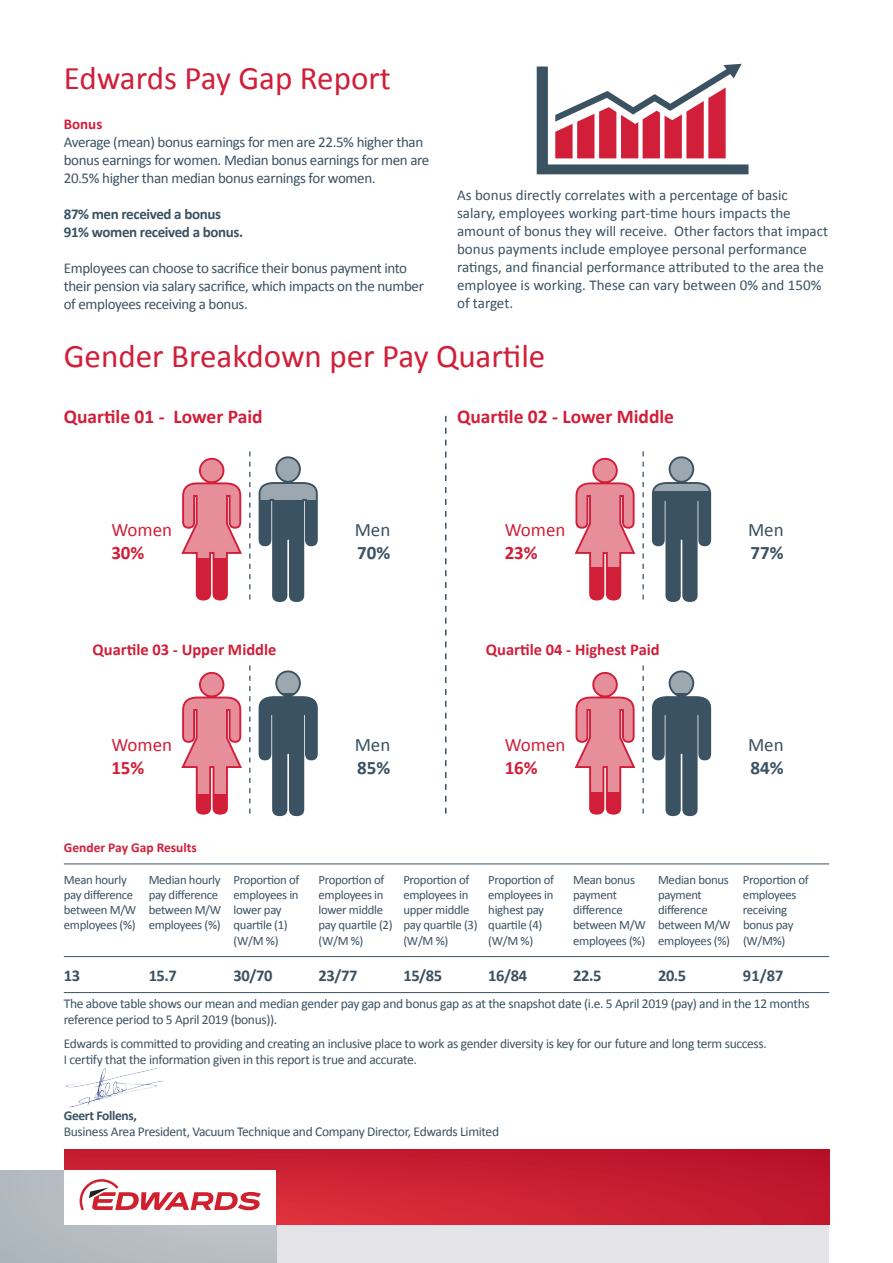
<style>
.page{position:relative;width:893px;height:1263px;background:#fff}
.page>*{position:absolute;margin:0;border:0;box-sizing:border-box;transform-origin:0 0}
.t1{font:33px "Calibri";color:#d11e39}
.t2{font:700 19.5px "Calibri";color:#d11e39}
.t3{font:19.05px "Calibri";color:#d11e39}
.t4{font:700 19.05px "Calibri";color:#d11e39}
.t5{font:19.05px "Calibri";color:#3b5262}
.t6{font:700 19.05px "Calibri";color:#3b5262}
.t7{font:700 16.5px "Calibri";color:#d11e39}
.t8{font:700 16.5px "Calibri";letter-spacing:-.025em;color:#3b5262}
.t9{font:15px/18px "Calibri";letter-spacing:-.015em;color:#3b5262}
.t10{font:700 15px/18px "Calibri";letter-spacing:-.025em;color:#3b5262}
.t11{font:700 15px "Calibri";color:#d11e39}
.t12{font:13.5px/16.2px "Calibri";letter-spacing:-.025em;color:#3b5262}
.t13{font:700 13.5px "Calibri";color:#d11e39}
.t14{font:700 13.5px "Calibri";letter-spacing:-.025em;color:#3b5262}
.t15{font:12.75px "Calibri";letter-spacing:-.025em;color:#3b5262}
</style>
<div class="page">
<div style="left:64px;top:1170px;width:765px;height:93px;background:#e4e3e7"></div>
<div style="left:0;top:1170px;width:276px;height:93px;background:#b5bcc2"></div>
<svg style="left:445px;top:416px;width:1px;height:398px"></svg>
<svg style="left:181px;top:457px;width:61px;height:144px"></svg>
<svg style="left:181px;top:672px;width:61px;height:143px"></svg>
<svg style="left:258px;top:456px;width:60px;height:146px"></svg>
<svg style="left:258px;top:670px;width:60px;height:147px"></svg>
<svg style="left:652px;top:456px;width:60px;height:146px"></svg>
<svg style="left:652px;top:670px;width:60px;height:147px"></svg>
<svg style="left:249px;top:451px;width:1px;height:148px"></svg>
<svg style="left:249px;top:665px;width:1px;height:149px"></svg>
<svg style="left:574px;top:451px;width:70px;height:150px"></svg>
<svg style="left:574px;top:665px;width:70px;height:150px"></svg>
<div style="left:64px;top:1149px;width:765px;height:75px;background:linear-gradient(to bottom,#c0182e,#d22736)"></div>
<svg style="left:537px;top:64px;width:211px;height:110px"></svg>
<hr style="left:64px;top:863px;width:765px;height:1px;background:#3b5262">
<hr style="left:64px;top:956px;width:765px;height:1px;background:#3b5262">
<hr style="left:64px;top:992px;width:765px;height:1px;background:#3b5262">
<div style="left:64px;top:1170px;width:212px;height:54px;background:#fff"></div>
<svg style="left:80px;top:1179px;width:181px;height:31px"></svg>
<img style="left:66px;top:1068px;width:98px;height:40px">
<h1 class="t1" style="left:64px;top:57px;width:329px">Edwards Pay Gap Report</h1>
<p class="t11" style="left:64px;top:115px;width:40px">Bonus</p>
<p class="t9" style="left:64px;top:133px;width:367px">Average (mean) bonus earnings for men are 22.5% higher than bonus earnings for women. Median bonus earnings for men are<br>20.5% higher than median bonus earnings for women.</p>
<p class="t10" style="left:64px;top:205px;width:181px">87% men received a bonus<br>91% women received a bonus.</p>
<p class="t9" style="left:64px;top:259px;width:362px">Employees can choose to sacrifice their bonus payment into their pension via salary sacrifice, which impacts on the number of employees receiving a bonus.</p>
<p class="t9" style="left:457px;top:187px;width:372px">As bonus directly correlates with a percentage of basic salary, employees working part-time hours impacts the amount of bonus they will receive. Other factors that impact bonus payments include employee personal performance ratings, and financial performance attributed to the area the employee is working. These can vary between 0% and 150% of target.</p>
<h1 class="t1" style="left:64px;top:335px;width:483px">Gender Breakdown per Pay Quartile</h1>
<h2 class="t2" style="left:64px;top:404px;width:200px">Quartile 01 - Lower Paid</h2>
<h2 class="t2" style="left:457px;top:404px;width:218px">Quartile 02 - Lower Middle</h2>
<p class="t3" style="left:111px;top:517px;width:62px">Women</p>
<p class="t4" style="left:111px;top:540px;width:35px">30%</p>
<p class="t5" style="left:355px;top:517px;width:37px">Men</p>
<p class="t6" style="left:357px;top:540px;width:35px">70%</p>
<p class="t3" style="left:505px;top:517px;width:62px">Women</p>
<p class="t4" style="left:505px;top:540px;width:35px">23%</p>
<p class="t5" style="left:748px;top:517px;width:37px">Men</p>
<p class="t6" style="left:751px;top:540px;width:35px">77%</p>
<p class="t7" style="left:93px;top:639px;width:185px">Quartile 03 - Upper Middle</p>
<p class="t7" style="left:486px;top:639px;width:175px">Quartile 04 - Highest Paid</p>
<p class="t3" style="left:111px;top:733px;width:62px">Women</p>
<p class="t4" style="left:111px;top:755px;width:35px">15%</p>
<p class="t5" style="left:355px;top:733px;width:37px">Men</p>
<p class="t6" style="left:357px;top:755px;width:35px">85%</p>
<p class="t3" style="left:505px;top:733px;width:62px">Women</p>
<p class="t4" style="left:505px;top:755px;width:35px">16%</p>
<p class="t5" style="left:748px;top:733px;width:37px">Men</p>
<p class="t6" style="left:751px;top:755px;width:35px">84%</p>
<p class="t13" style="left:64px;top:839px;width:135px">Gender Pay Gap Results</p>
<p class="t15" style="left:64px;top:871px;width:64px">Mean hourly</p>
<p class="t15" style="left:149px;top:871px;width:152px">Median hourly Proportion of</p>
<p class="t15" style="left:318px;top:871px;width:67px">Proportion of</p>
<p class="t15" style="left:403px;top:871px;width:67px">Proportion of</p>
<p class="t15" style="left:488px;top:871px;width:67px">Proportion of</p>
<p class="t15" style="left:573px;top:871px;width:63px">Mean bonus</p>
<p class="t15" style="left:658px;top:871px;width:152px">Median bonus Proportion of</p>
<p class="t15" style="left:64px;top:886px;width:236px">pay difference pay difference employees in</p>
<p class="t15" style="left:318px;top:886px;width:67px">employees in</p>
<p class="t15" style="left:403px;top:886px;width:67px">employees in</p>
<p class="t15" style="left:488px;top:886px;width:67px">employees in</p>
<p class="t15" style="left:573px;top:886px;width:45px">payment</p>
<p class="t15" style="left:658px;top:886px;width:45px">payment</p>
<p class="t15" style="left:743px;top:886px;width:55px">employees</p>
<p class="t15" style="left:64px;top:902px;width:219px">between M/W between M/W lower pay</p>
<p class="t15" style="left:318px;top:902px;width:66px">lower middle</p>
<p class="t15" style="left:403px;top:902px;width:68px">upper middle</p>
<p class="t15" style="left:488px;top:902px;width:57px">highest pay</p>
<p class="t15" style="left:573px;top:902px;width:51px">difference</p>
<p class="t15" style="left:658px;top:902px;width:51px">difference</p>
<p class="t15" style="left:743px;top:902px;width:46px">receiving</p>
<p class="t15" style="left:64px;top:917px;width:225px">employees (%) employees (%) quartile (1)</p>
<p class="t15" style="left:318px;top:917px;width:225px">pay quartile (2) pay quartile (3) quartile (4)</p>
<p class="t15" style="left:573px;top:917px;width:222px">between M/W between M/W bonus pay</p>
<p class="t15" style="left:234px;top:932px;width:46px">(W/M %)</p>
<p class="t15" style="left:318px;top:932px;width:46px">(W/M %)</p>
<p class="t15" style="left:403px;top:932px;width:46px">(W/M %)</p>
<p class="t15" style="left:488px;top:932px;width:46px">(W/M %)</p>
<p class="t15" style="left:573px;top:932px;width:214px">employees (%) employees (%) (W/M%)</p>
<p class="t8" style="left:64px;top:965px;width:18px">13</p>
<p class="t8" style="left:149px;top:965px;width:30px">15.7</p>
<p class="t8" style="left:234px;top:965px;width:40px">30/70</p>
<p class="t8" style="left:318px;top:965px;width:40px">23/77</p>
<p class="t8" style="left:403px;top:965px;width:40px">15/85</p>
<p class="t8" style="left:488px;top:965px;width:40px">16/84</p>
<p class="t8" style="left:573px;top:965px;width:30px">22.5</p>
<p class="t8" style="left:658px;top:965px;width:30px">20.5</p>
<p class="t8" style="left:743px;top:965px;width:42px">91/87</p>
<p class="t12" style="left:64px;top:995px;width:747px">The above table shows our mean and median gender pay gap and bonus gap as at the snapshot date (i.e. 5 April 2019 (pay) and in the 12 months reference period to 5 April 2019 (bonus)).</p>
<p class="t12" style="left:64px;top:1035px;width:705px">Edwards is committed to providing and creating an inclusive place to work as gender diversity is key for our future and long term success.<br>I certify that the information given in this report is true and accurate.</p>
<p class="t14" style="left:64px;top:1107px;width:75px">Geert Follens,</p>
<p class="t12" style="left:64px;top:1124px;width:437px">Business Area President, Vacuum Technique and Company Director, Edwards Limited</p>
</div>
